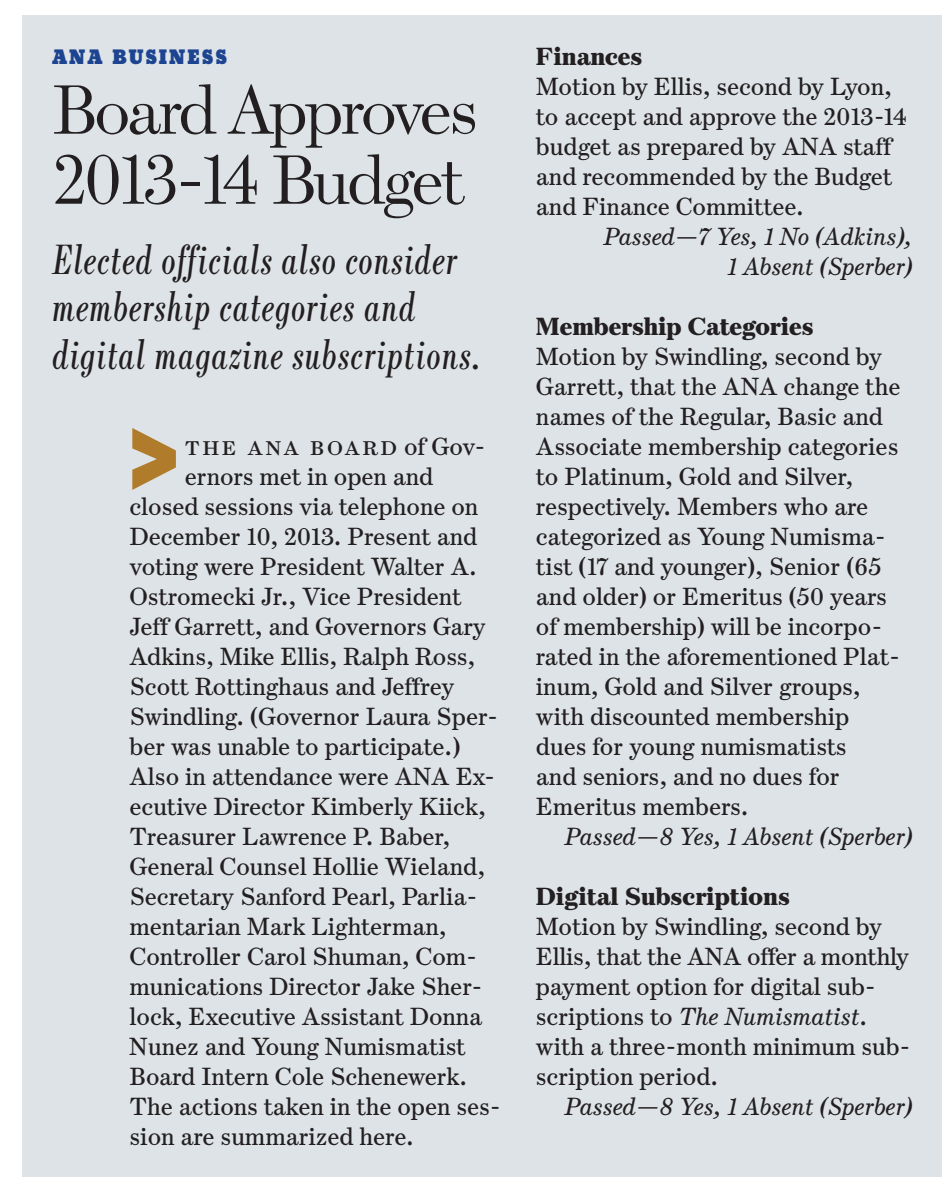
<style>
.page{position:relative;width:945px;height:1193px;background:#fff}
.page>*{position:absolute;margin:0;border:0;box-sizing:border-box;transform-origin:0 0}
.t1{font:120px "Gotham Condensed X Black";color:#b07c2b}
.t2{font:300 70px/70px "Escrow";letter-spacing:-.055em;color:#231f20}
.t3{font:italic 42.5px/47.5px "Escrow Comp";letter-spacing:.025em;color:#231f20}
.t4{font:25px/30px "Escrow Text";color:#231f20}
.t5{font:italic 25px/30px "Escrow Text";color:#231f20;text-align:right}
.t6{font:900 25px "Escrow Text";color:#231f20}
.t7{font:25px "Escrow Text Roman SC";letter-spacing:.1em;color:#231f20}
.t8{font:800 20px "Cg Beton";letter-spacing:.1em;color:#1d4491}
.s1{font-family:"Escrow Text"}
.s2{font-style:italic}
</style>
<div class="page">
<div style="left:22px;top:15px;width:920px;height:1161px;background:#dde3e7"></div>
<p class="t8" style="left:52px;top:45px;width:176px">ANA BUSINESS</p>
<h2 class="t2" style="left:52px;top:74px;width:428px">Board Approves<br>2013-14 Budget</h2>
<h3 class="t3" style="left:52px;top:235px;width:431px">Elected officials also consider membership categories and digital magazine subscriptions.</h3>
<h1 class="t1" style="left:128px;top:417px;width:53px">&gt;</h1>
<p class="t7" style="left:185px;top:432px;width:302px">the ana board <span class="s1">of Gov-</span></p>
<p class="t4" style="left:130px;top:461px;width:373px;text-indent:55px">ernors met in open and closed sessions via telephone on<br>December 10, 2013. Present and voting were President Walter A.<br>Ostromecki Jr., Vice President<br>Jeff Garrett, and Governors Gary<br>Adkins, Mike Ellis, Ralph Ross,<br>Scott Rottinghaus and Jeffrey<br>Swindling. (Governor Laura Sper&shy;ber was unable to participate.)<br>Also in attendance were ANA Ex&shy;ecutive Director Kimberly Kiick,<br>Treasurer Lawrence P. Baber,<br>General Counsel Hollie Wieland,<br>Secretary Sanford Pearl, Parlia&shy;mentarian Mark Lighterman,<br>Controller Carol Shuman, Com&shy;munications Director Jake Sher&shy;lock, Executive Assistant Donna<br>Nunez and Young Numismatist<br>Board Intern Cole Schenewerk.<br>The actions taken in the open ses&shy;sion are summarized here.</p>
<p class="t6" style="left:536px;top:42px;width:108px">Finances</p>
<p class="t4" style="left:536px;top:71px;width:373px">Motion by Ellis, second by Lyon, to accept and approve the 2013-14 budget as prepared by ANA staff and recommended by the Budget and Finance Committee.</p>
<p class="t5" style="left:604px;top:221px;width:310px">Passed—7 Yes, 1 No (Adkins),<br>1 Absent (Sperber)</p>
<p class="t6" style="left:536px;top:312px;width:279px">Membership Categories</p>
<p class="t4" style="left:536px;top:341px;width:366px">Motion by Swindling, second by<br>Garrett, that the ANA change the names of the Regular, Basic and<br>Associate membership categories to Platinum, Gold and Silver, respectively. Members who are categorized as Young Numisma&shy;tist (17 and younger), Senior (65 and older) or Emeritus (50 years of membership) will be incorpo&shy;rated in the aforementioned Plat&shy;inum, Gold and Silver groups, with discounted membership dues for young numismatists<br>and seniors, and no dues for<br>Emeritus members.</p>
<p class="t5" style="left:565px;top:821px;width:349px">Passed—8 Yes, 1 Absent (Sperber)</p>
<p class="t6" style="left:536px;top:882px;width:255px">Digital Subscriptions</p>
<p class="t4" style="left:536px;top:911px;width:376px">Motion by Swindling, second by<br>Ellis, that the ANA offer a monthly payment option for digital sub&shy;scriptions to <span class="s2">The Numismatist</span>. with a three-month minimum sub&shy;scription period.</p>
<p class="t5" style="left:565px;top:1091px;width:349px">Passed—8 Yes, 1 Absent (Sperber)</p>
</div>
